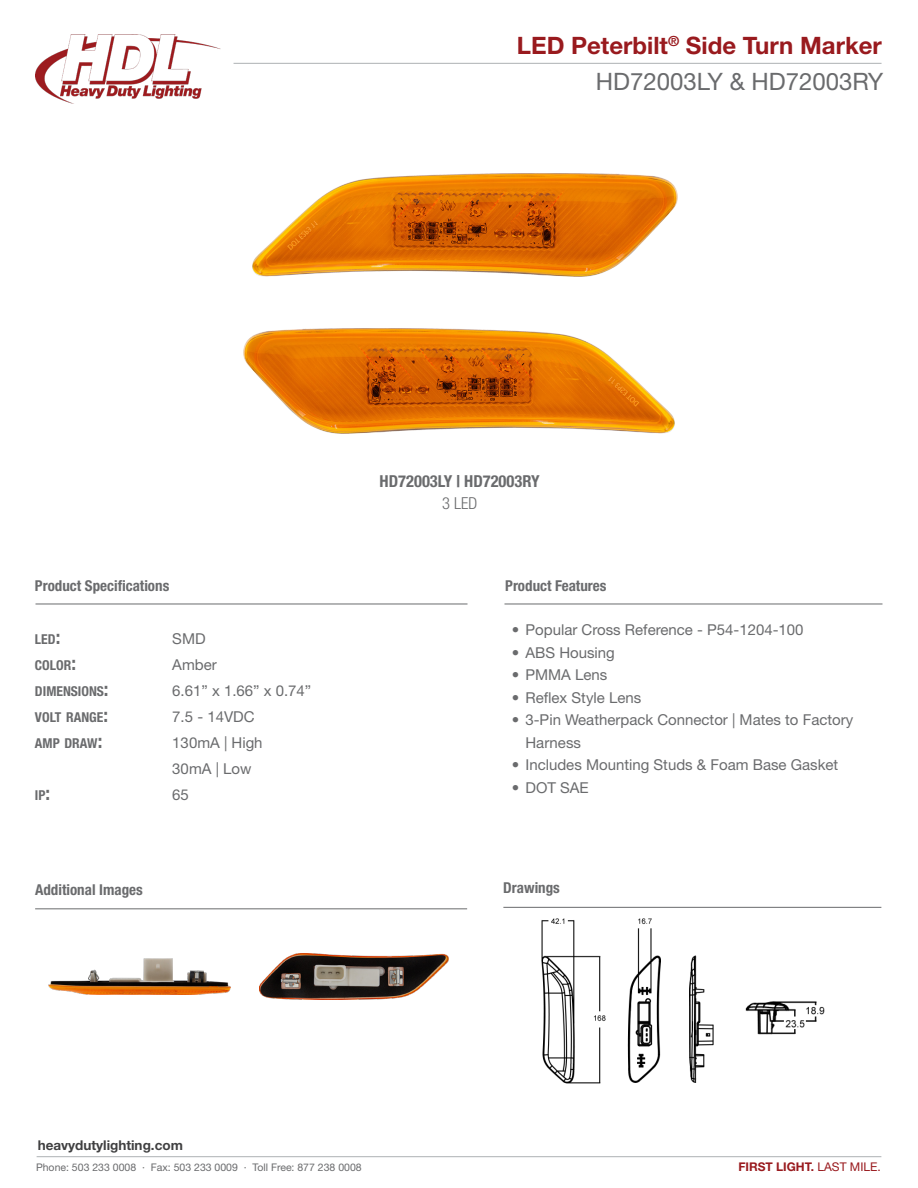
<style>
.page{position:relative;width:918px;height:1188px;background:#fff}
.page>*{position:absolute;margin:0;border:0;box-sizing:border-box;transform-origin:0 0}
.Header_1{font:700 24px "Helvetica Neue LT Std";color:#991a1e}
.Header_2{font:24px "Helvetica Neue LT Std";color:#6a6b6d}
.Part_number{font:700 condensed 16.5px "Helvetica Neue LT Std";color:#6a6b6d}
.Part_number-2{font:300 condensed 16.5px "Helvetica Neue LT Std";color:#6a6b6d}
.Body{font:15px/22.5px "Helvetica Neue LT Std";color:#6a6b6d}
.Header_3{font:700 condensed 15px "Helvetica Neue LT Std";color:#6a6b6d}
.Table_Header{font:700 condensed 13.65px "Helvetica Neue LT Std";color:#6a6b6d}
.small_body{font:700 13.5px "Helvetica Neue LT Std";color:#404041}
.small_body-2{font:700 12px "Helvetica Neue LT Std";color:#991a1e}
.t1{font:10.5px "Helvetica Neue LT Std";color:#6a6b6d}
.s1{font-size:19.5px}
.s2{font-weight:400}
</style>
<div class="page">
<hr style="left:36px;top:604px;width:432px;height:1px;background:#6a6b6d">
<hr style="left:504px;top:604px;width:378px;height:1px;background:#6a6b6d">
<hr style="left:35px;top:908px;width:432px;height:1px;background:#6a6b6d">
<hr style="left:503px;top:907px;width:378px;height:1px;background:#6a6b6d">
<img style="left:36px;top:35px;width:184px;height:68px">
<hr style="left:234px;top:63px;width:648px;height:1px;background:#adb1b4">
<hr style="left:37px;top:1156px;width:844px;height:1px;background:#adb1b4">
<img style="left:541px;top:918px;width:173px;height:166px">
<img style="left:48px;top:959px;width:183px;height:36px">
<img style="left:243px;top:329px;width:432px;height:105px">
<img style="left:259px;top:953px;width:189px;height:47px">
<img style="left:253px;top:173px;width:425px;height:104px">
<img style="left:745px;top:1001px;width:80px;height:34px">
<p class="Header_1" style="left:517px;top:30px;width:366px">LED Peterbilt<sup>®</sup> Side Turn Marker</p>
<p class="Header_2" style="left:596px;top:68px;width:289px">HD72003LY &amp; HD72003RY</p>
<p class="Part_number" style="left:380px;top:471px;width:162px">HD72003LY | HD72003RY</p>
<p class="Part_number-2" style="left:442px;top:494px;width:37px">3 LED</p>
<p class="Header_3" style="left:35px;top:577px;width:136px">Product Specifications</p>
<p class="Header_3" style="left:505px;top:577px;width:103px">Product Features</p>
<p class="Table_Header" style="left:35px;top:631px;width:27px">LED<span class="s1">:</span></p>
<p class="Body" style="left:172px;top:628px;width:35px">SMD</p>
<p class="Table_Header" style="left:35px;top:657px;width:43px">COLOR<span class="s1">:</span></p>
<p class="Body" style="left:172px;top:654px;width:46px">Amber</p>
<p class="Table_Header" style="left:35px;top:683px;width:75px">DIMENSIONS<span class="s1">:</span></p>
<p class="Body" style="left:172px;top:680px;width:140px">6.61” x 1.66” x 0.74”</p>
<p class="Table_Header" style="left:35px;top:709px;width:75px">VOLT RANGE<span class="s1">:</span></p>
<p class="Body" style="left:172px;top:705px;width:84px">7.5 - 14VDC</p>
<p class="Table_Header" style="left:35px;top:735px;width:69px">AMP DRAW<span class="s1">:</span></p>
<p class="Body" style="left:172px;top:731px;width:92px">130mA | High</p>
<p class="Body" style="left:172px;top:757px;width:81px">30mA | Low</p>
<p class="Table_Header" style="left:35px;top:787px;width:17px">IP<span class="s1">:</span></p>
<p class="Body" style="left:172px;top:783px;width:18px">65</p>
<p class="Header_3" style="left:35px;top:880px;width:109px">Additional Images</p>
<p class="small_body" style="left:38px;top:1136px;width:147px">heavydutylighting.com</p>
<p class="t1" style="left:36px;top:1161px;width:327px">Phone: 503 233 0008 · Fax: 503 233 0009 · Toll Free: 877 238 0008</p>
<p class="Body" style="left:512px;top:618px;width:293px">• Popular Cross Reference - P54-1204-100</p>
<p class="Body" style="left:512px;top:641px;width:104px">• ABS Housing</p>
<p class="Body" style="left:512px;top:663px;width:97px">• PMMA Lens</p>
<p class="Body" style="left:512px;top:686px;width:131px">• Reflex Style Lens</p>
<p class="Body" style="left:525px;top:708px;width:329px;text-indent:-14px">• 3-Pin Weatherpack Connector | Mates to Factory<br>Harness</p>
<p class="Body" style="left:512px;top:753px;width:328px">• Includes Mounting Studs &amp; Foam Base Gasket</p>
<p class="Body" style="left:512px;top:776px;width:78px">• DOT SAE</p>
<p class="Header_3" style="left:503px;top:879px;width:58px">Drawings</p>
<p class="small_body-2" style="left:738px;top:1159px;width:144px">FIRST LIGHT. <span class="s2">LAST MILE.</span></p>
</div>
